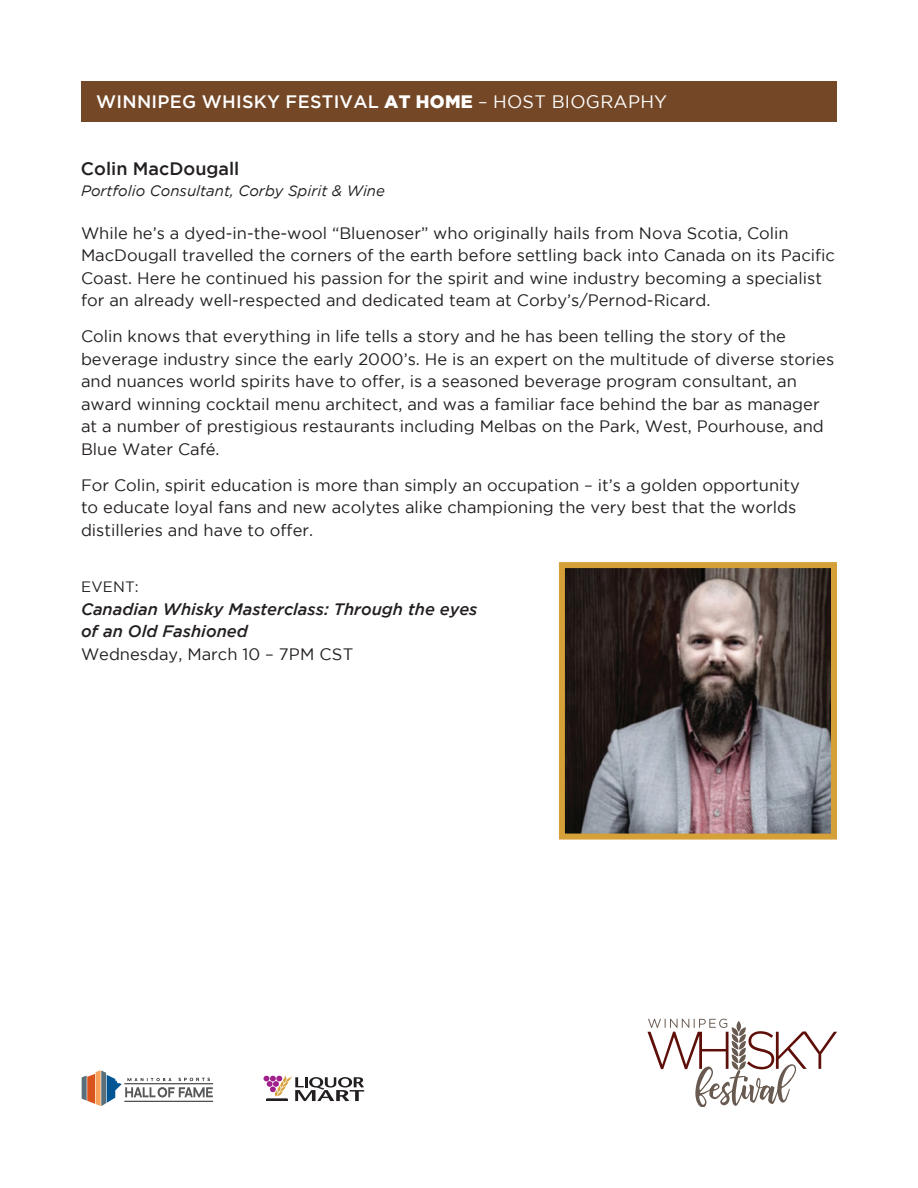
<style>
.page{position:relative;width:918px;height:1188px;background:#fff}
.page>*{position:absolute;margin:0;border:0;box-sizing:border-box;transform-origin:0 0}
.t1{font:500 18px "Gotham";letter-spacing:.015em;color:#fff}
.t2{font:500 18px "Gotham";color:#231f20}
.t3{font:16.5px/22.5px "Gotham";color:#231f20}
.t4{font:italic 500 16.5px/22.5px "Gotham";color:#231f20}
.t5{font:italic 15px "Gotham";color:#231f20}
.t6{font:15px "Gotham";letter-spacing:.015em;color:#231f20}
.s1{font-weight:900}
.s2{font-weight:400}
</style>
<div class="page">
<svg style="left:647px;top:1019px;width:190px;height:88px"></svg>
<div style="left:81px;top:81px;width:756px;height:41px;background:#744827"></div>
<svg style="left:264px;top:1075px;width:100px;height:26px"></svg>
<svg style="left:81px;top:1070px;width:132px;height:36px"></svg>
<hr style="left:124px;top:1084px;width:89px;height:1px;background:#231f20">
<hr style="left:124px;top:1101px;width:89px;height:1px;background:#231f20">
<img style="left:566px;top:569px;width:264px;height:264px">
<div style="left:559px;top:562px;width:278px;height:278px;border:6px solid #d5a038"></div>
<p class="t1" style="left:96px;top:92px;width:572px">WINNIPEG WHISKY FESTIVAL <span class="s1">AT HOME</span> <span class="s2">– HOST BIOGRAPHY</span></p>
<p class="t2" style="left:81px;top:159px;width:160px">Colin MacDougall</p>
<p class="t5" style="left:81px;top:183px;width:306px">Portfolio Consultant, Corby Spirit &amp; Wine</p>
<p class="t3" style="left:81px;top:222px;width:755px">While he’s a dyed-in-the-wool “Bluenoser” who originally hails from Nova Scotia, Colin MacDougall travelled the corners of the earth before settling back into Canada on its Pacific Coast. Here he continued his passion for the spirit and wine industry becoming a specialist for an already well-respected and dedicated team at Corby’s/Pernod-Ricard.</p>
<p class="t3" style="left:81px;top:325px;width:755px">Colin knows that everything in life tells a story and he has been telling the story of the beverage industry since the early 2000’s. He is an expert on the multitude of diverse stories and nuances world spirits have to offer, is a seasoned beverage program consultant, an award winning cocktail menu architect, and was a familiar face behind the bar as manager at a number of prestigious restaurants including Melbas on the Park, West, Pourhouse, and Blue Water Café.</p>
<p class="t3" style="left:81px;top:474px;width:721px">For Colin, spirit education is more than simply an occupation – it’s a golden opportunity to educate loyal fans and new acolytes alike championing the very best that the worlds distilleries and have to offer.</p>
<p class="t6" style="left:81px;top:579px;width:59px">EVENT:</p>
<p class="t4" style="left:81px;top:597px;width:398px">Canadian Whisky Masterclass: Through the eyes of an Old Fashioned</p>
<p class="t3" style="left:81px;top:642px;width:274px">Wednesday, March 10 – 7PM CST</p>
</div>
